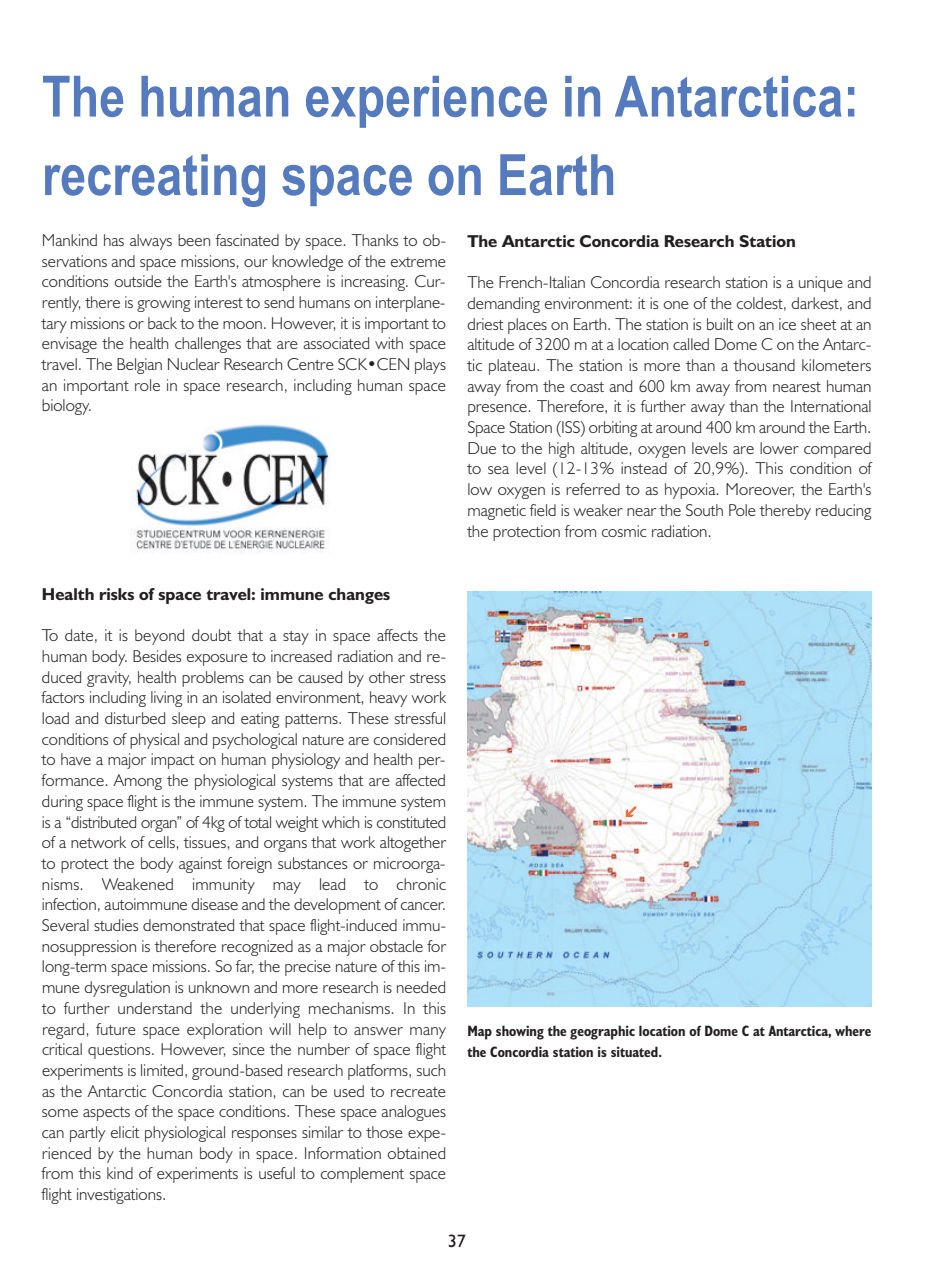
<style>
.page{position:relative;width:935px;height:1274px;background:#fff}
.page>*{position:absolute;margin:0;border:0;box-sizing:border-box;transform-origin:0 0}
.t1{font:700 57px/78.4px "Arial Narrow";color:#557bbe}
.t2{font:18px "Humanist 521 BT";color:#231f20}
.t3{font:300 17.25px/20.7px "Humanist 521 BT";color:#231f20;text-align:justify}
.t4{font:700 17.25px "Humanist 521 BT";color:#231f20}
.t5{font:700 condensed 15px/21px "Humanist 521 BT";color:#231f20}
</style>
<div class="page">
<svg style="left:130px;top:424px;width:742px;height:583px"></svg>
<svg style="left:626px;top:807px;width:10px;height:10px"></svg>
<h1 class="t1" style="left:42px;top:58px;width:818px">The human experience in Antarctica: recreating space on Earth</h1>
<p class="t3" style="left:42px;top:232px;width:405px">Mankind has always been fascinated by space. Thanks to ob&shy;servations and space missions, our knowledge of the extreme conditions outside the Earth's atmosphere is increasing. Cur&shy;rently, there is growing interest to send humans on interplane&shy;tary missions or back to the moon. However, it is important to envisage the health challenges that are associated with space travel. The Belgian Nuclear Research Centre SCK•CEN plays an important role in space research, including human space biology.</p>
<p class="t4" style="left:467px;top:235px;width:330px">The Antarctic Concordia Research Station</p>
<p class="t3" style="left:467px;top:274px;width:405px">The French-Italian Concordia research station is a unique and demanding environment: it is one of the coldest, darkest, and driest places on Earth. The station is built on an ice sheet at an altitude of 3200 m at a location called Dome C on the Antarc&shy;tic plateau. The station is more than a thousand kilometers away from the coast and 600 km away from nearest human presence. Therefore, it is further away than the International Space Station (ISS) orbiting at around 400 km around the Earth.<br>Due to the high altitude, oxygen levels are lower compared to sea level (12-13% instead of 20,9%). This condition of low oxygen is referred to as hypoxia. Moreover, the Earth's magnetic field is weaker near the South Pole thereby reducing the protection from cosmic radiation.</p>
<p class="t4" style="left:42px;top:588px;width:350px">Health risks of space travel: immune changes</p>
<p class="t3" style="left:42px;top:627px;width:405px">To date, it is beyond doubt that a stay in space affects the human body. Besides exposure to increased radiation and re&shy;duced gravity, health problems can be caused by other stress factors including living in an isolated environment, heavy work load and disturbed sleep and eating patterns. These stressful conditions of physical and psychological nature are considered to have a major impact on human physiology and health per&shy;formance. Among the physiological systems that are affected during space flight is the immune system. The immune system is a “distributed organ” of 4kg of total weight which is constituted of a network of cells, tissues, and organs that work altogether to protect the body against foreign substances or microorga&shy;nisms. Weakened immunity may lead to chronic infection, autoimmune disease and the development of cancer.<br>Several studies demonstrated that space flight-induced immu&shy;nosuppression is therefore recognized as a major obstacle for long-term space missions. So far, the precise nature of this im&shy;mune dysregulation is unknown and more research is needed to further understand the underlying mechanisms. In this regard, future space exploration will help to answer many critical questions. However, since the number of space flight experiments is limited, ground-based research platforms, such as the Antarctic Concordia station, can be used to recreate some aspects of the space conditions. These space analogues can partly elicit physiological responses similar to those expe&shy;rienced by the human body in space. Information obtained from this kind of experiments is useful to complement space flight investigations.</p>
<p class="t5" style="left:467px;top:1023px;width:405px">Map showing the geographic location of Dome C at Antarctica, where the Concordia station is situated.</p>
<p class="t2" style="left:447px;top:1234px;width:20px">37</p>
</div>
